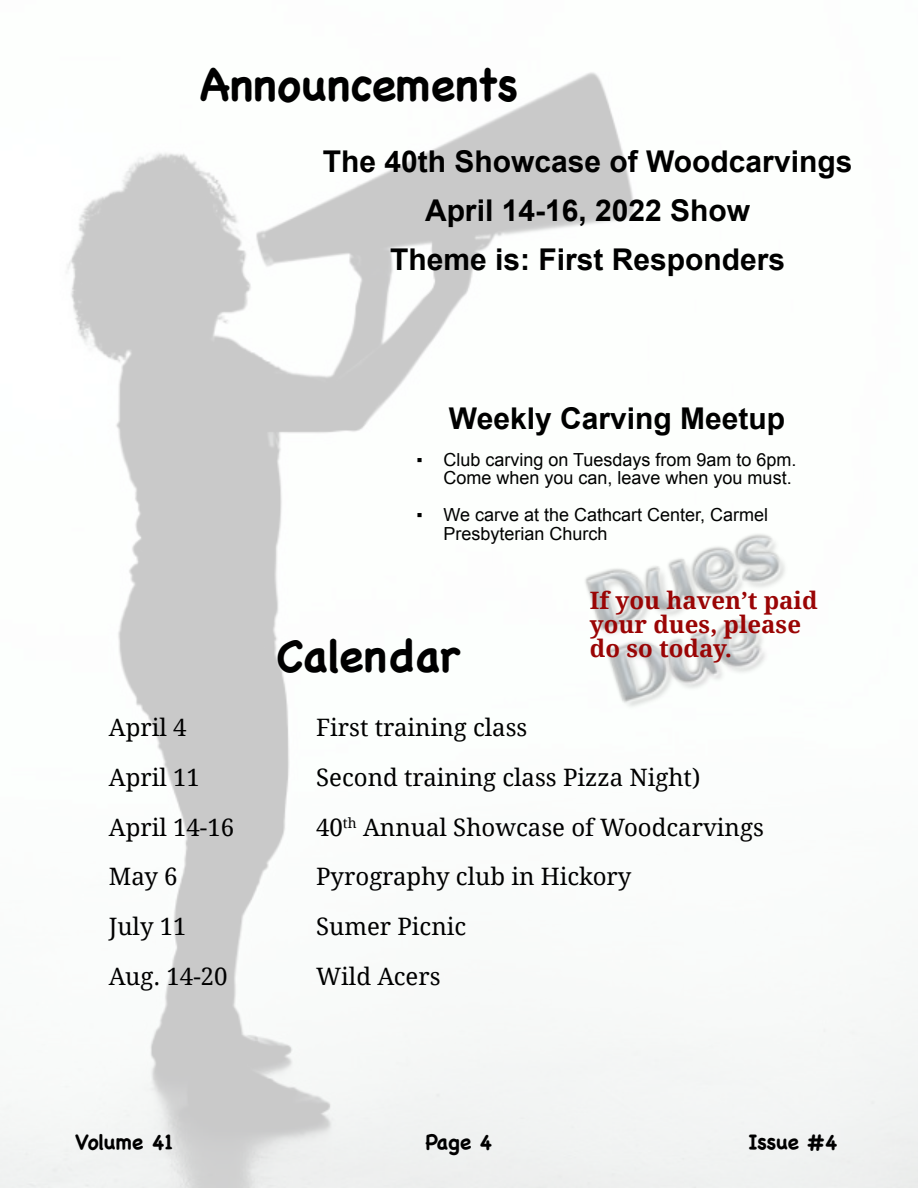
<style>
.page{position:relative;width:918px;height:1188px;background:#fff}
.page>*{position:absolute;margin:0;border:0;box-sizing:border-box;transform-origin:0 0}
.t1{font:700 45px "Chalkboard";letter-spacing:-.01em;color:#000}
.t2{font:700 30px/49.1px "Arial";color:#000;text-align:center}
.t3{font:24px "Droid Serif";color:#000}
.t4{font:700 24px/24px "Droid Serif";color:#9a0505}
.t5{font:700 21px "Chalkboard";letter-spacing:-.01em;color:#000}
.t6{font:18px/18.6px "Arial";color:#000;text-align:right}
</style>
<div class="page">
<img style="left:0;top:72px;width:918px;height:1116px">
<img style="left:579px;top:523px;width:213px;height:186px">
<h1 class="t1" style="left:200px;top:56px;width:320px">Announcements</h1>
<p class="t2" style="left:323px;top:140px;width:531px">The 40th Showcase of Woodcarvings<br>April 14-16, 2022 Show<br>Theme is: First Responders</p>
<p class="t2" style="left:449px;top:397px;width:338px">Weekly Carving Meetup</p>
<p class="t6" style="left:416px;top:452px;width:382px">▪ Club carving on Tuesdays from 9am to 6pm.<br>Come when you can, leave when you must.</p>
<p class="t6" style="left:443px;top:507px;width:326px;text-align:left;text-indent:-27px">▪ We carve at the Cathcart Center, Carmel<br>Presbyterian Church</p>
<h1 class="t1" style="left:276px;top:627px;width:185px">Calendar</h1>
<p class="t4" style="left:590px;top:591px;width:229px">If you haven’t paid your dues, please do so today.</p>
<p class="t3" style="left:109px;top:718px;width:79px">April 4</p>
<p class="t3" style="left:316px;top:718px;width:213px">First training class</p>
<p class="t3" style="left:109px;top:767px;width:93px">April 11</p>
<p class="t3" style="left:316px;top:767px;width:386px">Second training class Pizza Night)</p>
<p class="t3" style="left:109px;top:817px;width:127px">April 14-16</p>
<p class="t3" style="left:316px;top:817px;width:449px">40<sup>th</sup> Annual Showcase of Woodcarvings</p>
<p class="t3" style="left:109px;top:867px;width:70px">May 6</p>
<p class="t3" style="left:316px;top:867px;width:317px">Pyrography club in Hickory</p>
<p class="t3" style="left:109px;top:917px;width:79px">July 11</p>
<p class="t3" style="left:316px;top:917px;width:152px">Sumer Picnic</p>
<p class="t3" style="left:109px;top:966px;width:120px">Aug. 14-20</p>
<p class="t3" style="left:316px;top:966px;width:126px">Wild Acers</p>
<p class="t5" style="left:75px;top:1129px;width:99px">Volume 41</p>
<p class="t5" style="left:426px;top:1129px;width:68px">Page 4</p>
<p class="t5" style="left:748px;top:1129px;width:91px">Issue #4</p>
</div>
